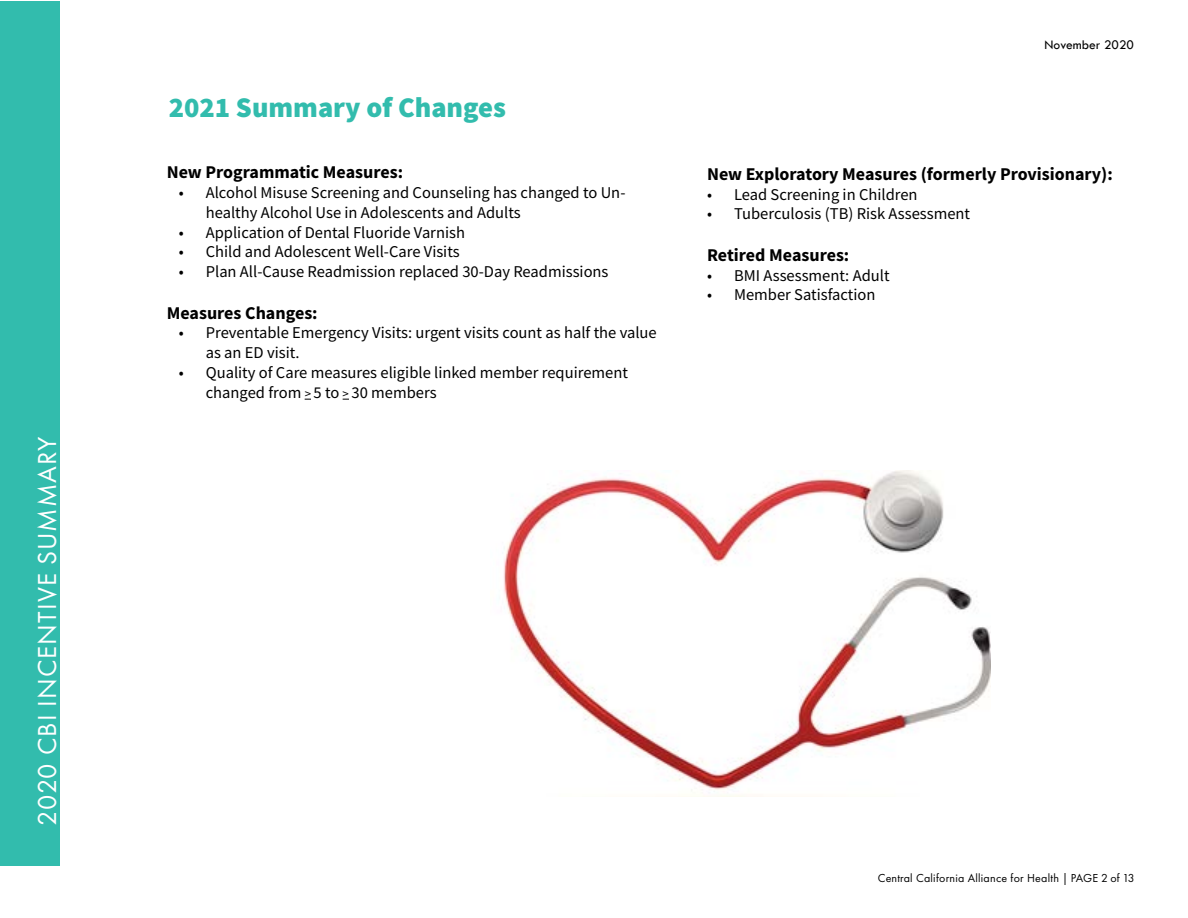
<style>
.page{position:relative;width:1188px;height:918px;background:#fff}
.page>*{position:absolute;margin:0;border:0;box-sizing:border-box;transform-origin:0 0}
.t1{font:900 28.5px "Source Sans Pro";color:#32bcad}
.t2{font:27px "Futura PT";letter-spacing:.04em;color:#fff}
.t3{font:700 18px "Source Sans Pro";color:#000}
.t4{font:16.5px/19.8px "Source Sans Pro";color:#000}
.t5{font:13.5px "Tw Cen";color:#000}
.t6{font:12px "Futura PT";letter-spacing:.02em;color:#000}
.s1{font-size:12.75px}
</style>
<div class="page">
<div style="left:0;top:1px;width:59px;height:865px;background:#32bcad"></div>
<img style="left:503px;top:470px;width:488px;height:326px">
<h2 class="t2" style="left:31px;top:826px;width:390px;rotate:-90deg">2020 CBI INCENTIVE SUMMARY</h2>
<h1 class="t1" style="left:169px;top:87px;width:339px">2021 Summary of Changes</h1>
<p class="t3" style="left:167px;top:160px;width:238px">New Programmatic Measures:</p>
<p class="t4" style="left:206px;top:183px;width:421px;text-indent:-27px">• Alcohol Misuse Screening and Counseling has changed to Un&shy;healthy Alcohol Use in Adolescents and Adults</p>
<p class="t4" style="left:179px;top:222px;width:288px">• Application of Dental Fluoride Varnish</p>
<p class="t4" style="left:179px;top:242px;width:282px">• Child and Adolescent Well-Care Visits</p>
<p class="t4" style="left:179px;top:262px;width:431px">• Plan All-Cause Readmission replaced 30-Day Readmissions</p>
<p class="t3" style="left:167px;top:301px;width:152px">Measures Changes:</p>
<p class="t4" style="left:206px;top:323px;width:452px;text-indent:-27px">• Preventable Emergency Visits: urgent visits count as half the value as an ED visit.</p>
<p class="t4" style="left:206px;top:363px;width:424px;text-indent:-27px">• Quality of Care measures eligible linked member requirement changed from <span class="s1">&gt;</span> 5 to <span class="s1">&gt;</span> 30 members</p>
<p class="t5" style="left:1045px;top:37px;width:91px">November 2020</p>
<p class="t3" style="left:707px;top:162px;width:407px">New Exploratory Measures (formerly Provisionary):</p>
<p class="t4" style="left:707px;top:184px;width:212px">• Lead Screening in Children</p>
<p class="t4" style="left:707px;top:204px;width:265px">• Tuberculosis (TB) Risk Assessment</p>
<p class="t3" style="left:707px;top:243px;width:144px">Retired Measures:</p>
<p class="t4" style="left:707px;top:265px;width:184px">• BMI Assessment: Adult</p>
<p class="t4" style="left:707px;top:285px;width:170px">• Member Satisfaction</p>
<p class="t6" style="left:878px;top:871px;width:258px">Central California Alliance for Health | PAGE 2 of 13</p>
</div>
